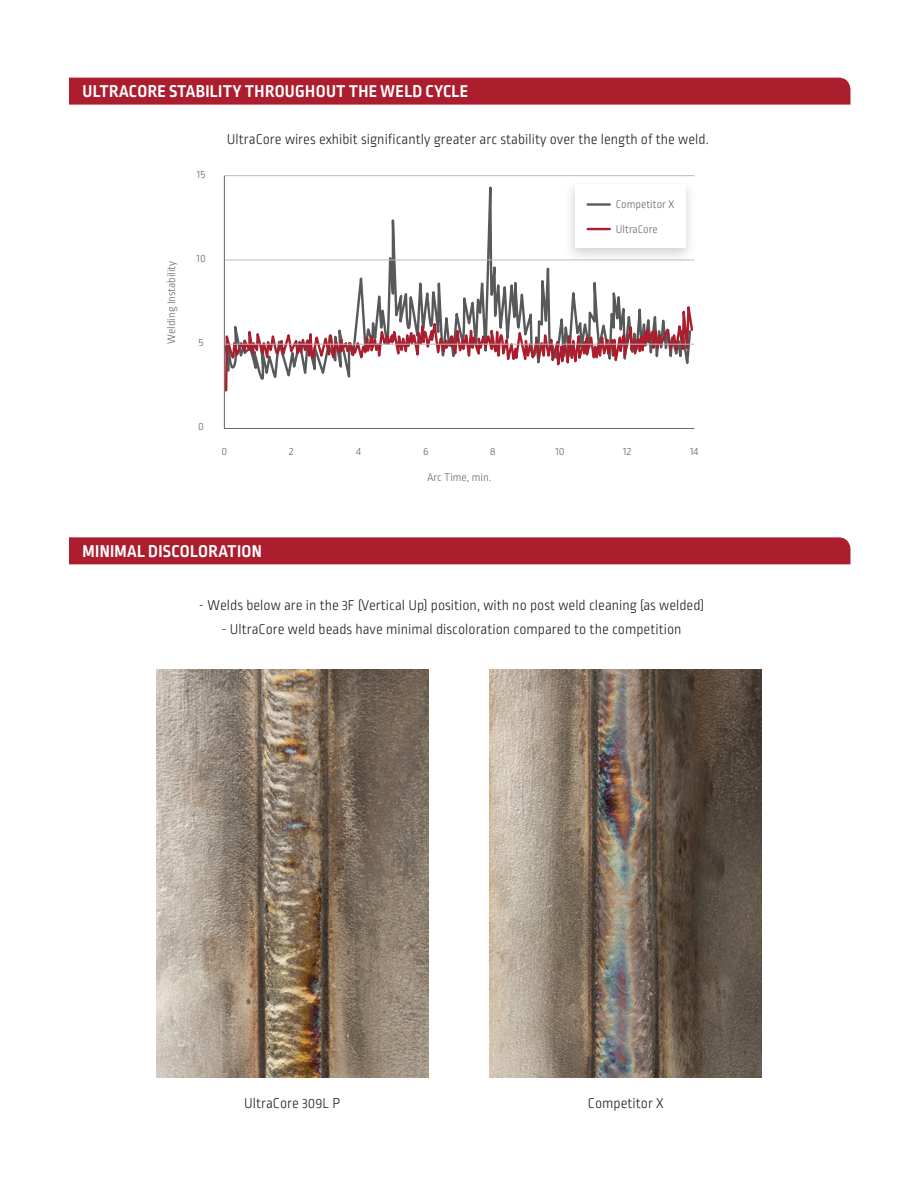
<style>
.page{position:relative;width:918px;height:1188px;background:#fff}
.page>*{position:absolute;margin:0;border:0;box-sizing:border-box;transform-origin:0 0}
.t1{font:700 18px "Ropa Sans Pro";letter-spacing:.02em;color:#fff}
._04-Main_Text{font:300 15px "Ropa Sans Pro";color:#231f20}
.t2{font:300 11.55px/24.6px "Ropa Sans Pro";color:#666767}
</style>
<div class="page">
<div style="left:69px;top:78px;width:781px;height:27px;background:#ac1e2d"></div>
<div style="left:69px;top:537px;width:781px;height:27px;background:#ac1e2d"></div>
<svg style="left:224px;top:175px;width:471px;height:254px"></svg>
<img style="left:560px;top:175px;width:135px;height:93px">
<div style="left:575px;top:185px;width:111px;height:63px;background:#fff"></div>
<hr style="left:588px;top:203px;width:22px;height:3px;background:#58595b">
<hr style="left:588px;top:228px;width:22px;height:2px;background:#ab1e2e">
<img style="left:490px;top:670px;width:272px;height:407px">
<img style="left:156px;top:670px;width:272px;height:407px">
<p class="t1" style="left:83px;top:81px;width:387px">ULTRACORE STABILITY THROUGHOUT THE WELD CYCLE</p>
<p class="t2" style="left:197px;top:162px;width:10px">15</p>
<p class="t2" style="left:160px;top:344px;width:84px;rotate:-90deg">Welding Instability</p>
<p class="t2" style="left:197px;top:247px;width:11px">10</p>
<p class="t2" style="left:199px;top:331px;width:7px">5</p>
<p class="_04-Main_Text" style="left:227px;top:131px;width:483px">UltraCore wires exhibit significantly greater arc stability over the length of the weld.</p>
<p class="t2" style="left:616px;top:193px;width:60px">Competitor X<br>UltraCore</p>
<p class="t2" style="left:198px;top:415px;width:7px">0</p>
<p class="t2" style="left:221px;top:440px;width:7px">0</p>
<p class="t2" style="left:289px;top:440px;width:6px">2</p>
<p class="t2" style="left:356px;top:440px;width:6px">4</p>
<p class="t2" style="left:423px;top:440px;width:7px">6</p>
<p class="t2" style="left:490px;top:440px;width:7px">8</p>
<p class="t2" style="left:428px;top:465px;width:65px">Arc Time, min.</p>
<p class="t2" style="left:555px;top:440px;width:11px">10</p>
<p class="t2" style="left:623px;top:440px;width:10px">12</p>
<p class="t2" style="left:690px;top:440px;width:10px">14</p>
<p class="t1" style="left:83px;top:541px;width:181px">MINIMAL DISCOLORATION</p>
<p class="_04-Main_Text" style="left:199px;top:598px;width:507px">- Welds below are in the 3F (Vertical Up) position, with no post weld cleaning (as welded)</p>
<p class="_04-Main_Text" style="left:221px;top:622px;width:462px">- UltraCore weld beads have minimal discoloration compared to the competition</p>
<p class="_04-Main_Text" style="left:244px;top:1096px;width:98px">UltraCore 309L P</p>
<p class="_04-Main_Text" style="left:588px;top:1096px;width:77px">Competitor X</p>
</div>
